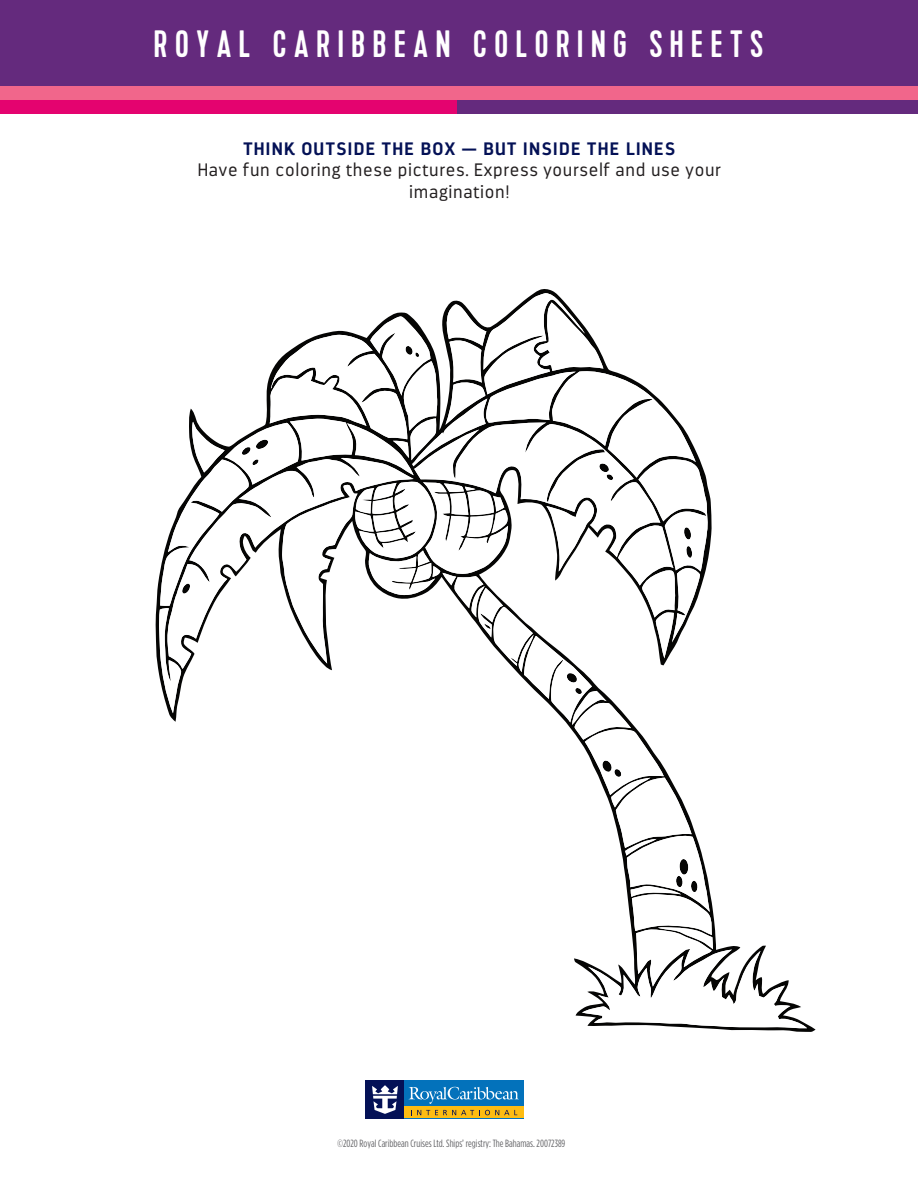
<style>
.page{position:relative;width:918px;height:1188px;background:#fff}
.page>*{position:absolute;margin:0;border:0;box-sizing:border-box;transform-origin:0 0}
.t1{font:38.1px "Kapra";letter-spacing:.2em;color:#fff}
.t2{font:300 18px/21.9px "Darwin";letter-spacing:.04em;color:#231f20;text-align:center}
.t3{font:700 18px "Darwin";letter-spacing:.075em;color:#041156}
.t4{font:10.5px "Gotham Condensed";color:#636366}
</style>
<div class="page">
<svg style="left:158px;top:293px;width:649px;height:735px"></svg>
<div style="left:0;top:0;width:918px;height:114px;background:#642a7d"></div>
<div style="left:0;top:87px;width:918px;height:13px;background:#f1668b"></div>
<div style="left:0;top:100px;width:456px;height:14px;background:#e4036f"></div>
<div style="left:366px;top:1080px;width:158px;height:38px;background:#0372bb"></div>
<div style="left:366px;top:1080px;width:38px;height:38px;background:#041156"></div>
<div style="left:404px;top:1106px;width:120px;height:12px;background:#fdbc12"></div>
<svg style="left:411px;top:1110px;width:106px;height:5px"></svg>
<svg style="left:372px;top:1085px;width:26px;height:29px"></svg>
<svg style="left:409px;top:1087px;width:110px;height:17px"></svg>
<h1 class="t1" style="left:154px;top:22px;width:610px">ROYAL CARIBBEAN COLORING SHEETS</h1>
<p class="t3" style="left:243px;top:138px;width:434px">THINK OUTSIDE THE BOX — BUT INSIDE THE LINES</p>
<p class="t2" style="left:198px;top:159px;width:525px">Have fun coloring these pictures. Express yourself and use your imagination!</p>
<p class="t4" style="left:338px;top:1137px;width:229px">©2020 Royal Caribbean Cruises Ltd. Ships’ registry: The Bahamas. 20072389</p>
</div>
